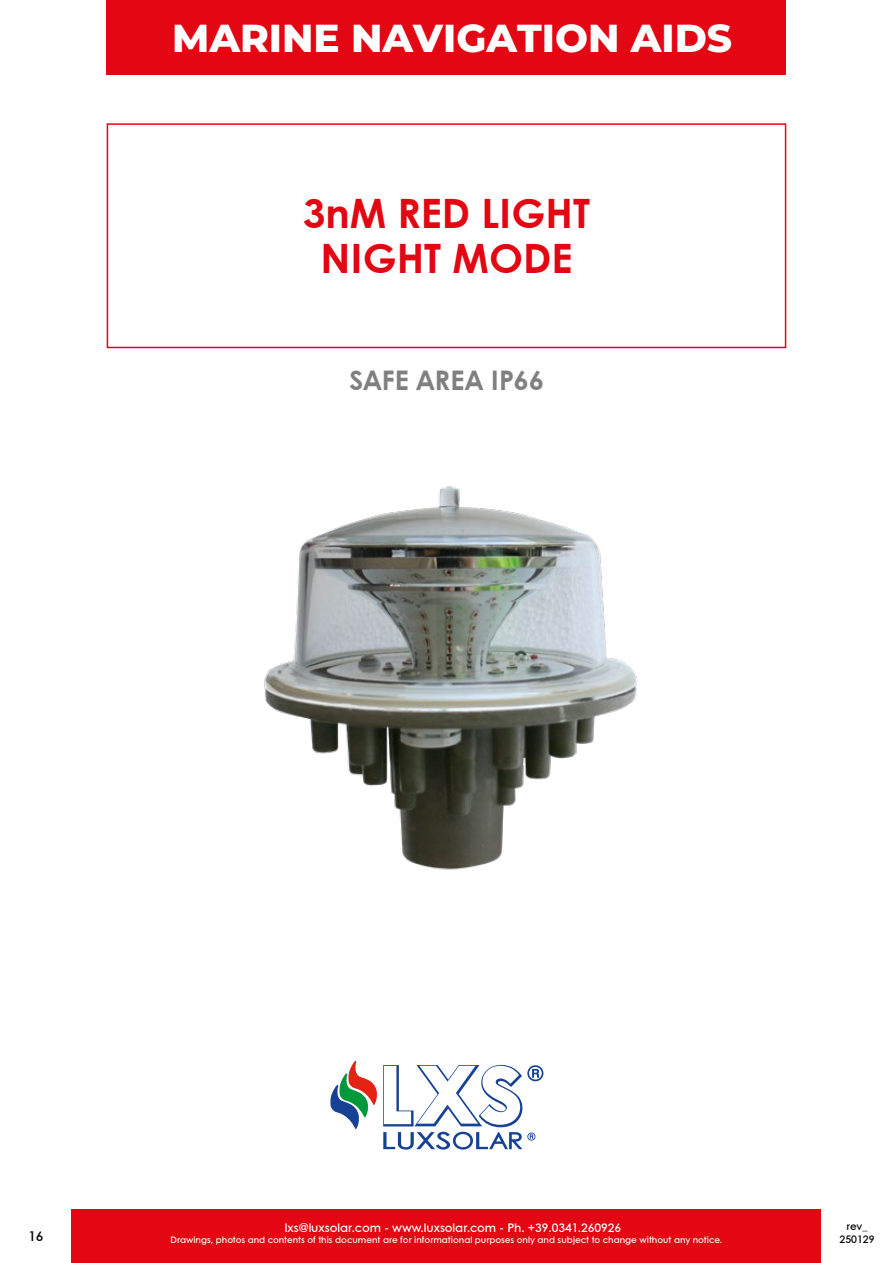
<style>
.page{position:relative;width:893px;height:1263px;background:#fff}
.page>*{position:absolute;margin:0;border:0;box-sizing:border-box;transform-origin:0 0}
.t1{font:700 40.5px/45px "Century Gothic Paneuropean";color:#e30613;text-align:center}
.t2{font:800 39px "Montserrat";color:#fff}
.t3{font:700 27px "Century Gothic Paneuropean";color:#818080}
.t4{font:600 13.5px "Century Gothic Paneuropean";color:#000}
.t5{font:600 12px "Century Gothic Paneuropean";color:#fff}
.t6{font:600 10.5px/12.6px "Century Gothic Paneuropean";color:#000;text-align:center}
.t7{font:600 9px "Century Gothic Paneuropean";color:#fff}
</style>
<div class="page">
<div style="left:72px;top:1209px;width:749px;height:54px;background:#e30613"></div>
<div style="left:107px;top:0;width:679px;height:74px;background:#e30613"></div>
<svg style="left:330px;top:1060px;width:213px;height:89px"></svg>
<img style="left:264px;top:486px;width:373px;height:384px">
<div style="left:107px;top:123px;width:679px;height:225px;border:2px solid #e30613"></div>
<h2 class="t2" style="left:172px;top:9px;width:561px">MARINE NAVIGATION AIDS</h2>
<h1 class="t1" style="left:303px;top:190px;width:289px">3nM RED LIGHT<br>NIGHT MODE</h1>
<h3 class="t3" style="left:349px;top:362px;width:196px">SAFE AREA IP66</h3>
<h3 class="t5" style="left:285px;top:1219px;width:338px">lxs@luxsolar.com - www.luxsolar.com - Ph. +39.0341.260926</h3>
<p class="t6" style="left:839px;top:1220px;width:37px">rev_<br>250129</p>
<h3 class="t4" style="left:28px;top:1227px;width:17px">16</h3>
<p class="t7" style="left:171px;top:1234px;width:553px">Drawings, photos and contents of this document are for informational purposes only and subject to change without any notice.</p>
</div>
